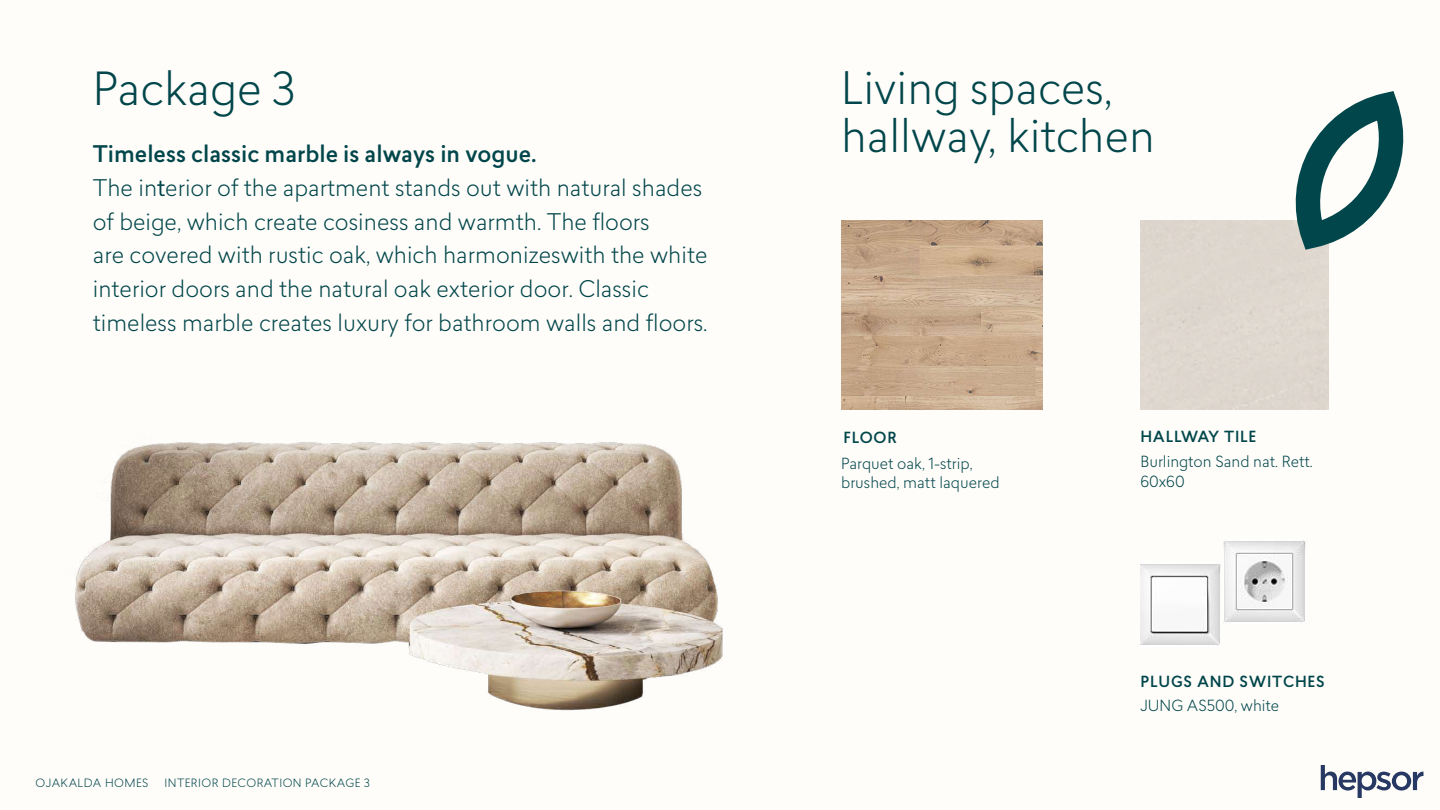
<style>
.page{position:relative;width:1440px;height:810px;background:#fffdf9}
.page>*{position:absolute;margin:0;border:0;box-sizing:border-box;transform-origin:0 0}
.t1{font:300 44.78px "Lasiver";color:#00464b}
.t2{font:300 43.95px/48px "Lasiver";color:#00464b}
.t3{font:300 22.5px/33.8px "Lasiver";color:#00464b}
.t4{font:500 22.5px "Lasiver";color:#00464b}
.t5{font:300 15.08px/19.5px "Lasiver";color:#00464b}
.t6{font:500 15.08px "Lasiver";letter-spacing:.05em;color:#00464b}
.t7{font:300 11.25px "Lasiver";letter-spacing:.04em;color:#00464b}
</style>
<div class="page">
<img style="left:75px;top:442px;width:648px;height:269px">
<img style="left:1140px;top:563px;width:80px;height:83px">
<img style="left:1224px;top:540px;width:82px;height:82px">
<svg style="left:1291px;top:91px;width:113px;height:159px"></svg>
<svg style="left:1321px;top:765px;width:102px;height:33px"></svg>
<img style="left:841px;top:221px;width:202px;height:188px">
<h1 class="t1" style="left:93px;top:57px;width:204px">Package 3</h1>
<p class="t4" style="left:93px;top:138px;width:445px">Timeless classic marble is always in vogue.</p>
<p class="t3" style="left:93px;top:170px;width:616px">The in erior of the apartment stands out with natural shades of beige, which create cosiness and warmth. The floors<br>are covered with rustic oak, which harmonizeswith the white interior doors and the natural oak exterior door. Classic timeless marble creates luxury for bathroom walls and floors.</p>
<p class="t3" style="left:157px;top:170px;width:10px">t</p>
<p class="t7" style="left:35px;top:775px;width:114px">OJAKALDA HOMES</p>
<p class="t7" style="left:165px;top:775px;width:207px">INTERIOR DECORATION PACKAGE 3</p>
<h2 class="t2" style="left:841px;top:63px;width:315px">Living spaces, hallway, kitchen</h2>
<p class="t6" style="left:844px;top:427px;width:55px">FLOOR</p>
<p class="t6" style="left:1140px;top:426px;width:117px">HALLWAY TILE</p>
<p class="t5" style="left:1140px;top:452px;width:174px">Burlington Sand nat. Rett.<br>60x60</p>
<p class="t5" style="left:841px;top:453px;width:160px">Parquet oak, 1-strip, brushed, matt laquered</p>
<p class="t6" style="left:1140px;top:671px;width:186px">PLUGS AND SWITCHES</p>
<p class="t5" style="left:1140px;top:696px;width:140px">JUNG AS500, white</p>
</div>
